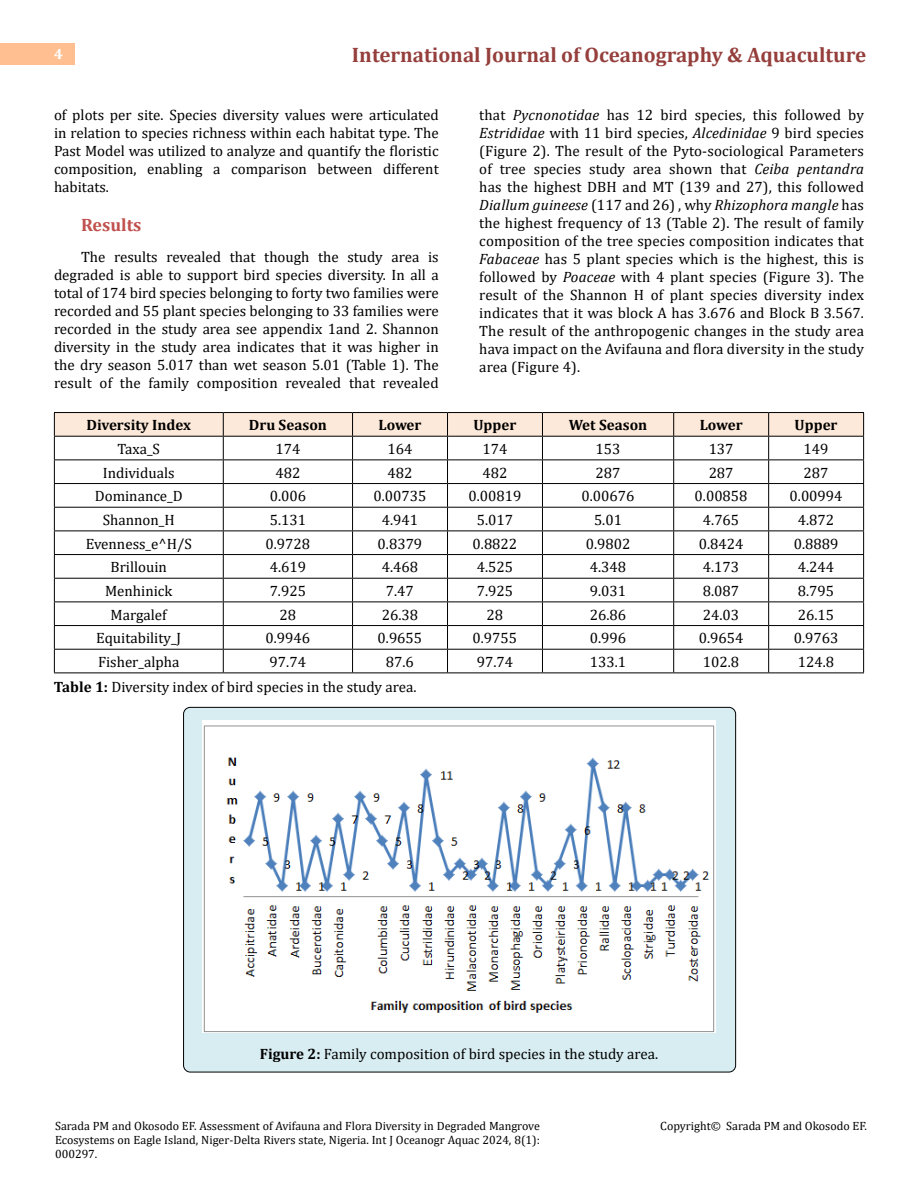
<style>
.page{position:relative;width:918px;height:1188px;background:#fff}
.page>*{position:absolute;margin:0;border:0;box-sizing:border-box;transform-origin:0 0}
.t1{font:700 21px "Cambria";color:#953f3c}
.t2{font:700 18px "Cambria";color:#c0504d}
.t3{font:15px/18px "Cambria";color:#000;text-align:justify}
.t4{font:700 15px "Cambria";color:#000}
.t5{font:700 15px "Cambria";color:#fff}
.t6{font:12px/14.4px "Cambria";color:#000;text-align:justify}
.s1{font-style:italic}
.s2{font-weight:700}
</style>
<div class="page">
<div style="left:0;top:43px;width:75px;height:21px;background:#ffbf91"></div>
<div style="left:184px;top:707px;width:552px;height:365px;background:#d8edf2;border-radius:7px"></div>
<hr style="left:54px;top:412px;width:169px;height:1px;background:#000">
<hr style="left:223px;top:412px;width:130px;height:1px;background:#000">
<hr style="left:353px;top:412px;width:95px;height:1px;background:#000">
<hr style="left:448px;top:412px;width:94px;height:1px;background:#000">
<hr style="left:542px;top:412px;width:132px;height:1px;background:#000">
<hr style="left:674px;top:412px;width:95px;height:1px;background:#000">
<hr style="left:769px;top:412px;width:95px;height:1px;background:#000">
<svg style="left:54px;top:413px;width:810px;height:260px"></svg>
<hr style="left:54px;top:673px;width:169px;height:1px;background:#000">
<hr style="left:223px;top:673px;width:130px;height:1px;background:#000">
<hr style="left:353px;top:673px;width:95px;height:1px;background:#000">
<hr style="left:448px;top:673px;width:94px;height:1px;background:#000">
<hr style="left:542px;top:673px;width:132px;height:1px;background:#000">
<hr style="left:674px;top:673px;width:95px;height:1px;background:#000">
<hr style="left:769px;top:673px;width:95px;height:1px;background:#000">
<img style="left:202px;top:721px;width:514px;height:312px">
<p class="t5" style="left:54px;top:44px;width:10px">4</p>
<h1 class="t1" style="left:352px;top:40px;width:516px">International Journal of Oceanography &amp; Aquaculture</h1>
<p class="t3" style="left:54px;top:105px;width:386px">of plots per site. Species diversity values were articulated in relation to species richness within each habitat type. The Past Model was utilized to analyze and quantify the floristic composition, enabling a comparison between different habitats.</p>
<p class="t2" style="left:81px;top:212px;width:62px">Results</p>
<p class="t3" style="left:54px;top:248px;width:386px;text-indent:27px">The results revealed that though the study area is degraded is able to support bird species diversity. In all a total of 174 bird species belonging to forty two families were recorded and 55 plant species belonging to 33 families were recorded in the study area see appendix 1and 2. Shannon diversity in the study area indicates that it was higher in the dry season 5.017 than wet season 5.01 (Table 1). The result of the family composition revealed that revealed</p>
<p class="t3" style="left:479px;top:105px;width:386px">that <span class="s1">Pycnonotidae</span> has 12 bird species, this followed by <span class="s1">Estrididae</span> with 11 bird species, <span class="s1">Alcedinidae</span> 9 bird species (Figure 2). The result of the Pyto-sociological Parameters of tree species study area shown that <span class="s1">Ceiba pentandra </span>has the highest DBH and MT (139 and 27), this followed <span class="s1">Diallum guineese</span> (117 and 26) , why <span class="s1">Rhizophora mangle</span> has the highest frequency of 13 (Table 2). The result of family composition of the tree species composition indicates that <span class="s1">Fabaceae</span> has 5 plant species which is the highest, this is followed by <span class="s1">Poaceae</span> with 4 plant species (Figure 3). The result of the Shannon H of plant species diversity index indicates that it was block A has 3.676 and Block B 3.567.<br>The result of the anthropogenic changes in the study area hava impact on the Avifauna and flora diversity in the study area (Figure 4).</p>
<p class="t4" style="left:87px;top:415px;width:106px">Diversity Index</p>
<p class="t4" style="left:249px;top:415px;width:80px">Dru Season</p>
<p class="t4" style="left:379px;top:415px;width:44px">Lower</p>
<p class="t4" style="left:474px;top:415px;width:44px">Upper</p>
<p class="t4" style="left:569px;top:415px;width:80px">Wet Season</p>
<p class="t4" style="left:700px;top:415px;width:44px">Lower</p>
<p class="t4" style="left:795px;top:415px;width:44px">Upper</p>
<p class="t3" style="left:118px;top:440px;width:44px">Taxa_S</p>
<p class="t3" style="left:275px;top:440px;width:26px">174</p>
<p class="t3" style="left:388px;top:440px;width:26px">164</p>
<p class="t3" style="left:483px;top:440px;width:26px">174</p>
<p class="t3" style="left:596px;top:440px;width:26px">153</p>
<p class="t3" style="left:709px;top:440px;width:26px">137</p>
<p class="t3" style="left:804px;top:440px;width:26px">149</p>
<p class="t3" style="left:103px;top:463px;width:73px">Individuals</p>
<p class="t3" style="left:275px;top:463px;width:26px">482</p>
<p class="t3" style="left:388px;top:463px;width:26px">482</p>
<p class="t3" style="left:482px;top:463px;width:26px">482</p>
<p class="t3" style="left:596px;top:463px;width:26px">287</p>
<p class="t3" style="left:709px;top:463px;width:26px">287</p>
<p class="t3" style="left:804px;top:463px;width:26px">287</p>
<p class="t3" style="left:95px;top:487px;width:90px">Dominance_D</p>
<p class="t3" style="left:270px;top:487px;width:38px">0.006</p>
<p class="t3" style="left:374px;top:487px;width:54px">0.00735</p>
<p class="t3" style="left:468px;top:487px;width:54px">0.00819</p>
<p class="t3" style="left:582px;top:487px;width:54px">0.00676</p>
<p class="t3" style="left:695px;top:487px;width:54px">0.00858</p>
<p class="t3" style="left:790px;top:487px;width:54px">0.00994</p>
<p class="t3" style="left:103px;top:511px;width:73px">Shannon_H</p>
<p class="t3" style="left:270px;top:511px;width:38px">5.131</p>
<p class="t3" style="left:382px;top:511px;width:38px">4.941</p>
<p class="t3" style="left:477px;top:511px;width:38px">5.017</p>
<p class="t3" style="left:594px;top:511px;width:30px">5.01</p>
<p class="t3" style="left:703px;top:511px;width:38px">4.765</p>
<p class="t3" style="left:798px;top:511px;width:38px">4.872</p>
<p class="t3" style="left:86px;top:534px;width:108px">Evenness_e^H/S</p>
<p class="t3" style="left:266px;top:534px;width:46px">0.9728</p>
<p class="t3" style="left:378px;top:534px;width:46px">0.8379</p>
<p class="t3" style="left:473px;top:534px;width:46px">0.8822</p>
<p class="t3" style="left:586px;top:534px;width:46px">0.9802</p>
<p class="t3" style="left:699px;top:534px;width:46px">0.8424</p>
<p class="t3" style="left:794px;top:534px;width:46px">0.8889</p>
<p class="t3" style="left:111px;top:558px;width:58px">Brillouin</p>
<p class="t3" style="left:270px;top:558px;width:38px">4.619</p>
<p class="t3" style="left:382px;top:558px;width:38px">4.468</p>
<p class="t3" style="left:477px;top:558px;width:38px">4.525</p>
<p class="t3" style="left:590px;top:558px;width:38px">4.348</p>
<p class="t3" style="left:703px;top:558px;width:38px">4.173</p>
<p class="t3" style="left:798px;top:558px;width:38px">4.244</p>
<p class="t3" style="left:105px;top:582px;width:69px">Menhinick</p>
<p class="t3" style="left:270px;top:582px;width:38px">7.925</p>
<p class="t3" style="left:386px;top:582px;width:30px">7.47</p>
<p class="t3" style="left:477px;top:582px;width:38px">7.925</p>
<p class="t3" style="left:590px;top:582px;width:38px">9.031</p>
<p class="t3" style="left:703px;top:582px;width:38px">8.087</p>
<p class="t3" style="left:798px;top:582px;width:38px">8.795</p>
<p class="t3" style="left:111px;top:605px;width:58px">Margalef</p>
<p class="t3" style="left:280px;top:605px;width:18px">28</p>
<p class="t3" style="left:382px;top:605px;width:38px">26.38</p>
<p class="t3" style="left:487px;top:605px;width:18px">28</p>
<p class="t3" style="left:590px;top:605px;width:38px">26.86</p>
<p class="t3" style="left:703px;top:605px;width:38px">24.03</p>
<p class="t3" style="left:798px;top:605px;width:38px">26.15</p>
<p class="t3" style="left:96px;top:629px;width:87px">Equitability_J</p>
<p class="t3" style="left:266px;top:629px;width:46px">0.9946</p>
<p class="t3" style="left:378px;top:629px;width:46px">0.9655</p>
<p class="t3" style="left:473px;top:629px;width:46px">0.9755</p>
<p class="t3" style="left:590px;top:629px;width:38px">0.996</p>
<p class="t3" style="left:699px;top:629px;width:46px">0.9654</p>
<p class="t3" style="left:794px;top:629px;width:46px">0.9763</p>
<p class="t3" style="left:98px;top:653px;width:83px">Fisher_alpha</p>
<p class="t3" style="left:270px;top:653px;width:38px">97.74</p>
<p class="t3" style="left:386px;top:653px;width:30px">87.6</p>
<p class="t3" style="left:477px;top:653px;width:38px">97.74</p>
<p class="t3" style="left:590px;top:653px;width:38px">133.1</p>
<p class="t3" style="left:703px;top:653px;width:38px">102.8</p>
<p class="t3" style="left:798px;top:653px;width:38px">124.8</p>
<p class="t3" style="left:54px;top:678px;width:364px"><span class="s2">Table 1:</span> Diversity index of bird species in the study area.</p>
<p class="t3" style="left:260px;top:1045px;width:400px"><span class="s2">Figure 2:</span> Family composition of bird species in the study area.</p>
<p class="t6" style="left:55px;top:1118px;width:486px">Sarada PM and Okosodo EF. Assessment of Avifauna and Flora Diversity in Degraded Mangrove Ecosystems on Eagle Island, Niger-Delta Rivers state, Nigeria. Int J Oceanogr Aquac 2024, 8(1):<br>000297.</p>
<p class="t6" style="left:660px;top:1118px;width:208px">Copyright© Sarada PM and Okosodo EF.</p>
</div>
